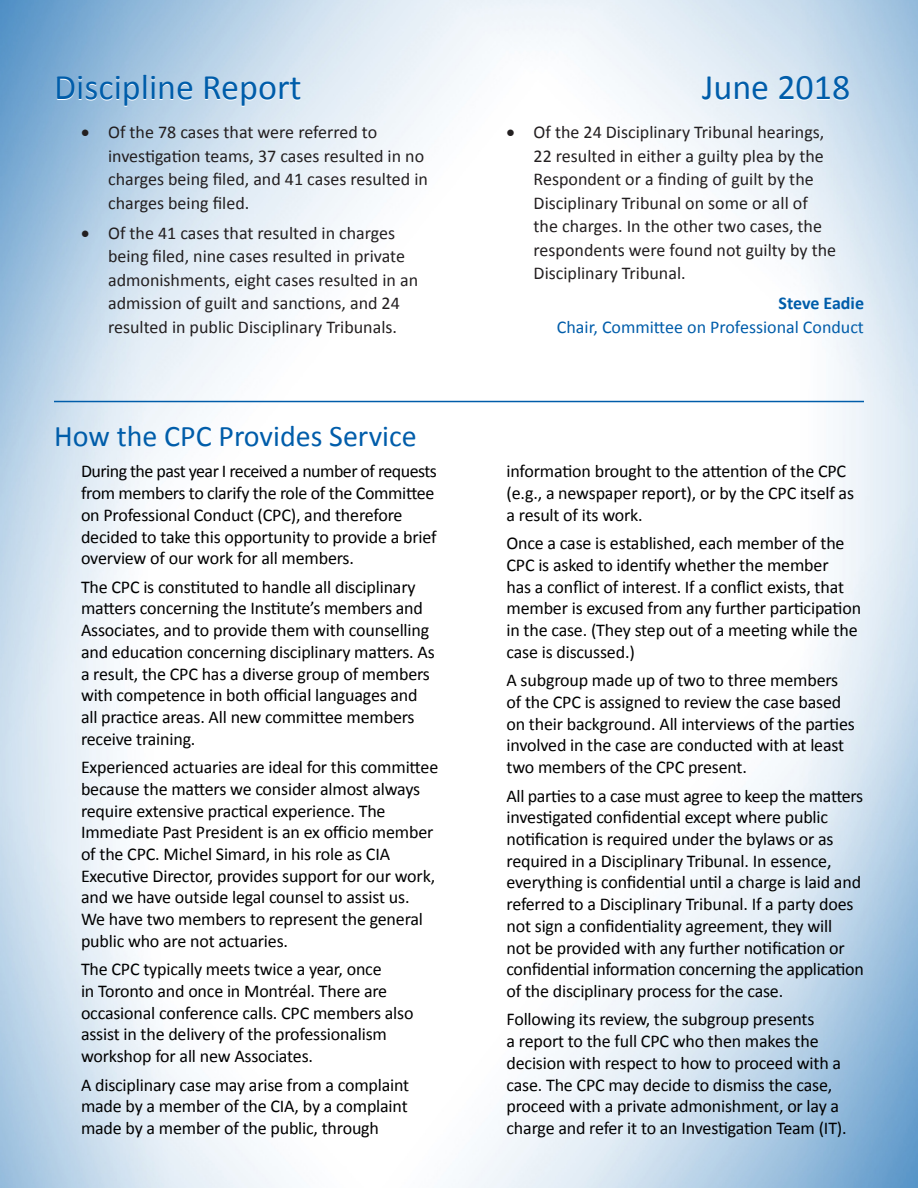
<style>
.page{position:relative;width:918px;height:1188px;background:#fff}
.page>*{position:absolute;margin:0;border:0;box-sizing:border-box;transform-origin:0 0}
.t1{font:36px "Calibri";color:#005daa}
.t2{font:30px "Calibri";color:#005daa}
.t3{font:18px/21.8px "Calibri";letter-spacing:-.01em;color:#000}
.t4{font:18px/23.4px "Calibri";color:#231f20}
.No_Spacing{font:18px/23.4px "Calibri";color:#005daa;text-align:right}
.s1{font-weight:700}
</style>
<div class="page">
<img style="left:0;top:0;width:918px;height:1188px">
<hr style="left:54px;top:401px;width:810px;height:1px;background:#005daa">
<p class="t1" style="left:54px;top:64px;width:249px">Discipline Report</p>
<p class="t1" style="left:702px;top:64px;width:150px">June 2018</p>
<p class="t4" style="left:108px;top:121px;width:321px;text-indent:-27px">• Of the 78 cases that were referred to investigation teams, 37 cases resulted in no charges being filed, and 41 cases resulted in charges being filed.</p>
<p class="t4" style="left:108px;top:221px;width:312px;text-indent:-27px">• Of the 41 cases that resulted in charges being filed, nine cases resulted in private admonishments, eight cases resulted in an admission of guilt and sanctions, and 24 resulted in public Disciplinary Tribunals.</p>
<p class="t2" style="left:54px;top:417px;width:364px">How the CPC Provides Service</p>
<p class="t3" style="left:81px;top:461px;width:358px">During the past year I received a number of requests from members to clarify the role of the Committee on Professional Conduct (CPC), and therefore decided to take this opportunity to provide a brief overview of our work for all members.</p>
<p class="t3" style="left:81px;top:576px;width:355px">The CPC is constituted to handle all disciplinary matters concerning the Institute’s members and Associates, and to provide them with counselling and education concerning disciplinary matters. As a result, the CPC has a diverse group of members with competence in both official languages and all practice areas. All new committee members receive training.</p>
<p class="t3" style="left:81px;top:756px;width:359px">Experienced actuaries are ideal for this committee because the matters we consider almost always require extensive practical experience. The Immediate Past President is an ex officio member of the CPC. Michel Simard, in his role as CIA Executive Director, provides support for our work, and we have outside legal counsel to assist us.<br>We have two members to represent the general public who are not actuaries.</p>
<p class="t3" style="left:81px;top:958px;width:334px">The CPC typically meets twice a year, once<br>in Toronto and once in Montréal. There are occasional conference calls. CPC members also assist in the delivery of the professionalism workshop for all new Associates.</p>
<p class="t3" style="left:81px;top:1074px;width:330px;text-align:justify">A disciplinary case may arise from a complaint made by a member of the CIA, by a complaint made by a member of the public, through</p>
<p class="t4" style="left:534px;top:121px;width:304px;text-indent:-27px">• Of the 24 Disciplinary Tribunal hearings, 22 resulted in either a guilty plea by the Respondent or a finding of guilt by the Disciplinary Tribunal on some or all of the charges. In the other two cases, the respondents were found not guilty by the Disciplinary Tribunal.</p>
<p class="No_Spacing" style="left:557px;top:292px;width:309px"><span class="s1">Steve Eadie<br></span>Chair, Committee on Professional Conduct</p>
<p class="t3" style="left:507px;top:461px;width:349px">information brought to the attention of the CPC (e.g., a newspaper report), or by the CPC itself as a result of its work.</p>
<p class="t3" style="left:507px;top:533px;width:356px">Once a case is established, each member of the CPC is asked to identify whether the member<br>has a conflict of interest. If a conflict exists, that member is excused from any further participation in the case. (They step out of a meeting while the case is discussed.)</p>
<p class="t3" style="left:507px;top:670px;width:350px">A subgroup made up of two to three members of the CPC is assigned to review the case based on their background. All interviews of the parties involved in the case are conducted with at least two members of the CPC present.</p>
<p class="t3" style="left:507px;top:785px;width:359px">All parties to a case must agree to keep the matters investigated confidential except where public notification is required under the bylaws or as required in a Disciplinary Tribunal. In essence, everything is confidential until a charge is laid and referred to a Disciplinary Tribunal. If a party does not sign a confidentiality agreement, they will<br>not be provided with any further notification or confidential information concerning the application of the disciplinary process for the case.</p>
<p class="t3" style="left:507px;top:1009px;width:342px">Following its review, the subgroup presents<br>a report to the full CPC who then makes the decision with respect to how to proceed with a case. The CPC may decide to dismiss the case, proceed with a private admonishment, or lay a charge and refer it to an Investigation Team (IT).</p>
</div>
